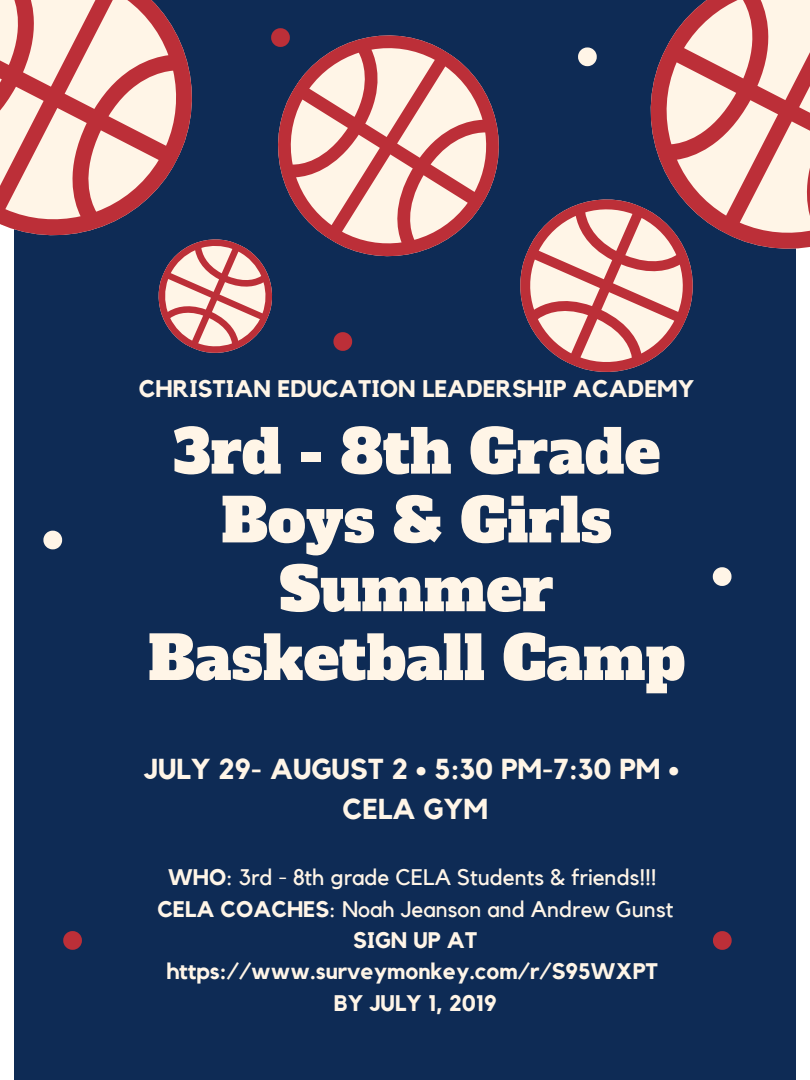
<style>
.page{position:relative;width:810px;height:1080px;background:#fff}
.page>*{position:absolute;margin:0;border:0;box-sizing:border-box;transform-origin:0 0}
.t1{font:60px/68.8px "Alfa Slab One";color:#fff5e7;text-align:center}
.t2{font:700 28.75px/39.9px "Kollektif";color:#fff5e7;text-align:center}
.t3{font:700 24px "Kollektif";color:#fff5e7}
.t4{font:700 22.5px/31.2px "Kollektif";color:#fff5e7;text-align:center}
.s1{font-weight:400}
</style>
<div class="page">
<div style="left:14px;top:0;width:782px;height:1080px;background:#0e2b55"></div>
<svg style="left:43px;top:531px;width:19px;height:18px"></svg>
<svg style="left:0;top:0;width:192px;height:236px;background:#cc9797"></svg>
<svg style="left:278px;top:35px;width:221px;height:222px"></svg>
<svg style="left:650px;top:0;width:160px;height:249px;background:#cf9c9b"></svg>
<svg style="left:493px;top:172px;width:227px;height:200px"></svg>
<svg style="left:141px;top:221px;width:149px;height:132px"></svg>
<svg style="left:271px;top:28px;width:19px;height:19px"></svg>
<svg style="left:578px;top:47px;width:19px;height:19px"></svg>
<svg style="left:333px;top:332px;width:19px;height:19px"></svg>
<svg style="left:713px;top:567px;width:19px;height:19px"></svg>
<svg style="left:63px;top:931px;width:19px;height:19px"></svg>
<svg style="left:713px;top:931px;width:19px;height:19px"></svg>
<p class="t3" style="left:139px;top:378px;width:557px">CHRISTIAN EDUCATION LEADERSHIP ACADEMY</p>
<h1 class="t1" style="left:148px;top:418px;width:538px">3rd - 8th Grade<br>Boys &amp; Girls<br>Summer<br>Basketball Camp</h1>
<p class="t2" style="left:144px;top:750px;width:537px">JULY 29- AUGUST 2 • 5:30 PM-7:30 PM •<br>CELA GYM</p>
<p class="t4" style="left:157px;top:863px;width:518px">WHO<span class="s1">: 3rd - 8th grade CELA Students &amp; friends!!!<br></span>CELA COACHES<span class="s1">: Noah Jeanson and Andrew Gunst<br></span>SIGN UP AT https://www.surveymonkey.com/r/S95WXPT<br>BY JULY 1, 2019</p>
</div>
